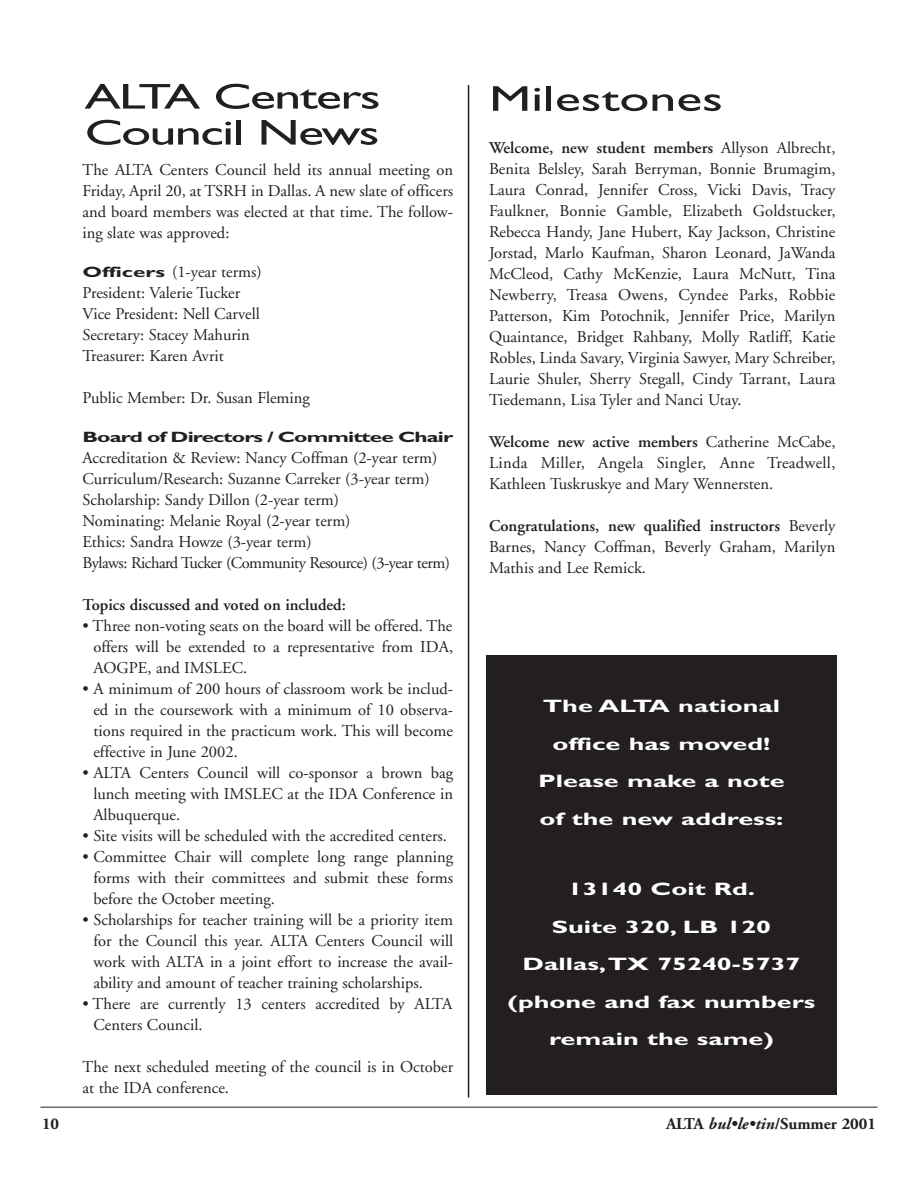
<style>
.page{position:relative;width:918px;height:1188px;background:#fff}
.page>*{position:absolute;margin:0;border:0;box-sizing:border-box;transform-origin:0 0}
.t1{font:36px/36px "Gill Sans";letter-spacing:-.03em;color:#231f20;scale:1.5 1}
.t2{font:36px "Gill Sans";color:#231f20;scale:1.5 1}
.t3{font:700 18px/37.5px "Gill Sans";color:#fff;text-align:center;scale:1.5 1}
.t4{font:16.5px/21px "Adobe Garamond";color:#231f20;text-align:justify}
.t5{font:600 16.5px "Adobe Garamond";color:#231f20}
.t6{font:700 16.5px "Adobe Garamond";color:#231f20}
.t7{font:700 15px "Gill Sans";letter-spacing:-.04em;color:#231f20;scale:1.5 1}
.s1{font-weight:600}
.s2{font-family:"Gill Sans";font-weight:700;font-size:15px}
.s3{font-style:italic}
</style>
<div class="page">
<hr style="left:40px;top:1107px;width:838px;height:1px;background:#231f20">
<div style="left:486px;top:655px;width:351px;height:440px;background:#231f20"></div>
<hr style="left:468px;top:85px;width:1px;height:1013px;background:#231f20">
<h1 class="t1" style="left:85px;top:82px;width:199px">ALTA Centers<br>Council News</h1>
<h1 class="t2" style="left:489px;top:86px;width:157px">Milestones</h1>
<p class="t4" style="left:489px;top:139px;width:348px"><span class="s1">Welcome, new student members</span> Allyson Albrecht, Benita Belsley, Sarah Berryman, Bonnie Brumagim, Laura Conrad, Jennifer Cross, Vicki Davis, Tracy Faulkner, Bonnie Gamble, Elizabeth Goldstucker, Rebecca Handy, Jane Hubert, Kay Jackson, Christine Jorstad, Marlo Kaufman, Sharon Leonard, JaWanda McCleod, Cathy McKenzie, Laura McNutt, Tina Newberry, Treasa Owens, Cyndee Parks, Robbie Patterson, Kim Potochnik, Jennifer Price, Marilyn Quaintance, Bridget Rahbany, Molly Ratliff, Katie Robles, Linda Savary, Virginia Sawyer, Mary Schreiber, Laurie Shuler, Sherry Stegall, Cindy Tarrant, Laura Tiedemann, Lisa Tyler and Nanci Utay.</p>
<p class="t4" style="left:489px;top:433px;width:348px"><span class="s1">Welcome new active members</span> Catherine McCabe, Linda Miller, Angela Singler, Anne Treadwell, Kathleen Tuskruskye and Mary Wennersten.</p>
<p class="t4" style="left:489px;top:517px;width:348px"><span class="s1">Congratulations, new qualified instructors</span> Beverly Barnes, Nancy Coffman, Beverly Graham, Marilyn Mathis and Lee Remick.</p>
<p class="t4" style="left:83px;top:161px;width:372px">The ALTA Centers Council held its annual meeting on Friday, April 20, at TSRH in Dallas. A new slate of officers and board members was elected at that time. The follow&shy;ing slate was approved:</p>
<p class="t4" style="left:82px;top:263px;width:181px;text-align:left"><span class="s2">Officers</span> (1-year terms)<br>President: Valerie Tucker<br>Vice President: Nell Carvell<br>Secretary: Stacey Mahurin<br>Treasurer: Karen Avrit</p>
<p class="t4" style="left:83px;top:389px;width:229px">Public Member: Dr. Susan Fleming</p>
<p class="t7" style="left:82px;top:432px;width:249px">Board of Directors / Committee Chair</p>
<p class="t4" style="left:82px;top:449px;width:369px;text-align:left">Accreditation &amp; Review: Nancy Coffman (2-year term)<br>Curriculum/Research: Suzanne Carreker (3-year term)<br>Scholarship: Sandy Dillon (2-year term)<br>Nominating: Melanie Royal (2-year term)<br>Ethics: Sandra Howze (3-year term)<br>Bylaws: Richard Tucker (Community Resource) (3-year term)</p>
<p class="t5" style="left:82px;top:599px;width:265px">Topics discussed and voted on included:</p>
<p class="t4" style="left:93px;top:617px;width:361px;text-indent:-11px">• Three non-voting seats on the board will be offered. The offers will be extended to a representative from IDA, AOGPE, and IMSLEC.</p>
<p class="t4" style="left:93px;top:680px;width:361px;text-indent:-11px">• A minimum of 200 hours of classroom work be includ&shy;ed in the coursework with a minimum of 10 observa&shy;tions required in the practicum work. This will become effective in June 2002.</p>
<p class="t4" style="left:93px;top:764px;width:361px;text-indent:-11px">• ALTA Centers Council will co-sponsor a brown bag lunch meeting with IMSLEC at the IDA Conference in Albuquerque.</p>
<p class="t4" style="left:82px;top:827px;width:366px">• Site visits will be scheduled with the accredited centers.</p>
<p class="t4" style="left:93px;top:848px;width:361px;text-indent:-11px">• Committee Chair will complete long range planning forms with their committees and submit these forms before the October meeting.</p>
<p class="t4" style="left:93px;top:911px;width:361px;text-indent:-11px">• Scholarships for teacher training will be a priority item for the Council this year. ALTA Centers Council will work with ALTA in a joint effort to increase the avail&shy;ability and amount of teacher training scholarships.</p>
<p class="t4" style="left:93px;top:995px;width:361px;text-indent:-11px">• There are currently 13 centers accredited by ALTA<br>Centers Council.</p>
<p class="t4" style="left:82px;top:1058px;width:372px">The next scheduled meeting of the council is in October at the IDA conference.</p>
<p class="t3" style="left:538px;top:689px;width:166px">The ALTA national office has moved!<br>Please make a note of the new address:</p>
<p class="t3" style="left:508px;top:872px;width:207px">13140 Coit Rd.<br>Suite 320, LB 120<br>Dallas,TX 75240-5737 (phone and fax numbers remain the same)</p>
<p class="t6" style="left:42px;top:1118px;width:19px">10</p>
<p class="t6" style="left:666px;top:1118px;width:211px">ALTA <span class="s3">bul•le•tin</span>/Summer 2001</p>
</div>
